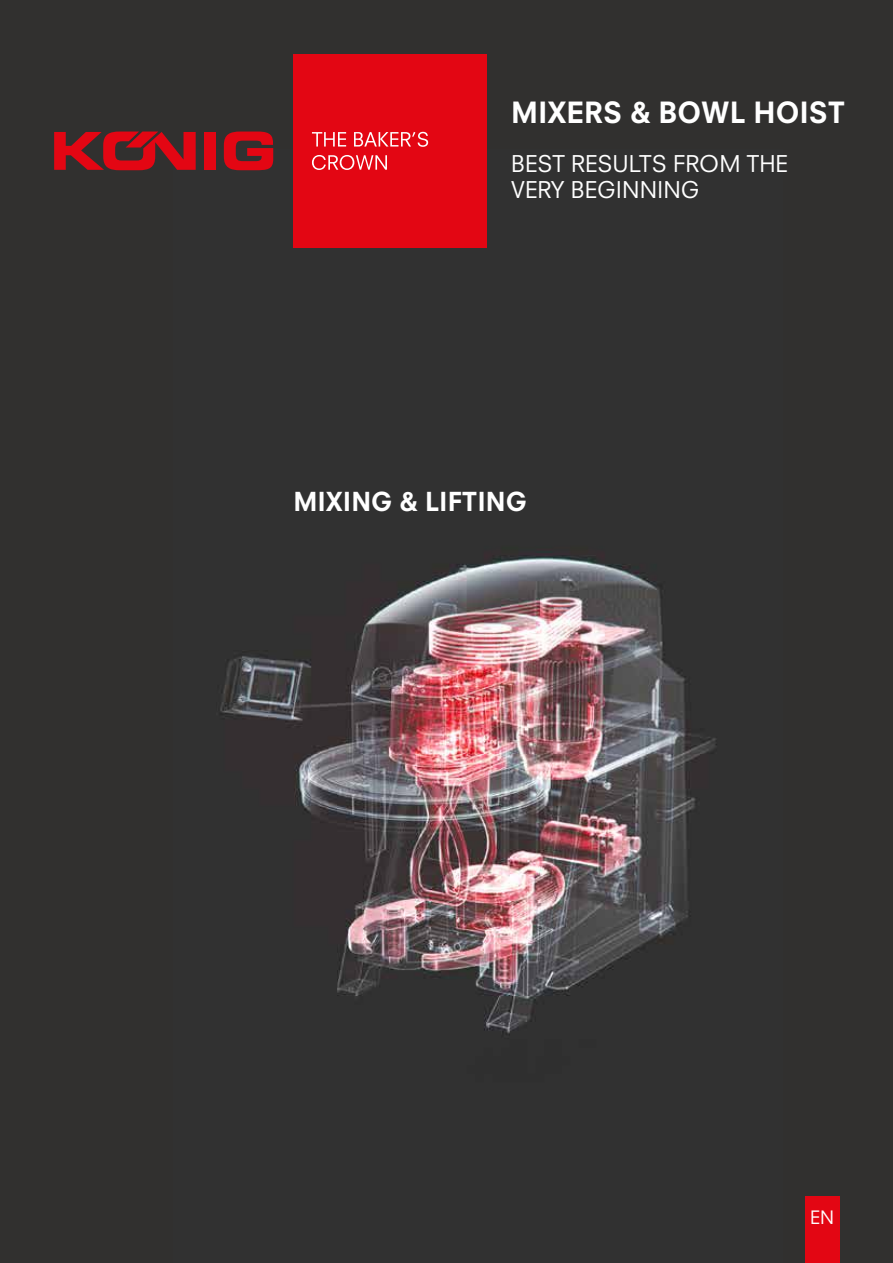
<style>
.page{position:relative;width:893px;height:1263px;background:#31302f}
.page>*{position:absolute;margin:0;border:0;box-sizing:border-box;transform-origin:0 0}
.t1{font:800 28.5px "Neuzeit S";color:#fff}
.t2{font:800 25.5px "Neuzeit S";color:#fff}
.t3{font:22.5px/25.5px "Neuzeit S";color:#fff}
.t4{font:18px "Neuzeit S";color:#fff}
</style>
<div class="page">
<img style="left:220px;top:149px;width:497px;height:885px">
<div style="left:293px;top:54px;width:193px;height:194px;background:#e30613"></div>
<div style="left:204px;top:132px;width:12px;height:38px;background:#e30613"></div>
<svg style="left:224px;top:132px;width:49px;height:38px"></svg>
<svg style="left:54px;top:132px;width:142px;height:38px"></svg>
<svg style="left:312px;top:132px;width:34px;height:15px"></svg>
<svg style="left:354px;top:132px;width:74px;height:15px"></svg>
<svg style="left:312px;top:155px;width:75px;height:15px"></svg>
<div style="left:805px;top:1197px;width:34px;height:66px;background:#e30613"></div>
<p class="t1" style="left:511px;top:95px;width:335px">MIXERS &amp; BOWL HOIST</p>
<p class="t3" style="left:511px;top:151px;width:278px">BEST RESULTS FROM THE<br>VERY BEGINNING</p>
<p class="t2" style="left:293px;top:486px;width:235px">MIXING &amp; LIFTING</p>
<p class="t4" style="left:810px;top:1207px;width:26px">EN</p>
</div>
